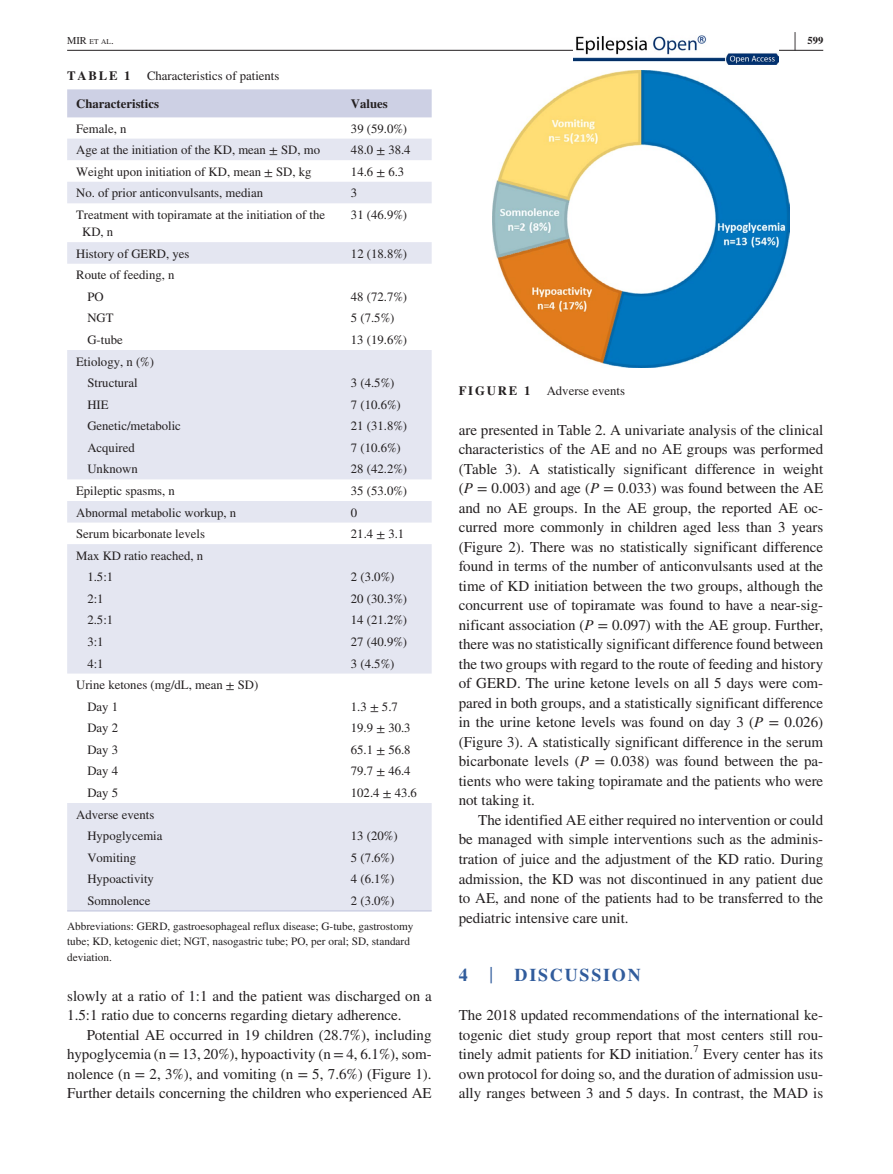
<style>
.page{position:relative;width:893px;height:1174px;background:#fff}
.page>*{position:absolute;margin:0;border:0;box-sizing:border-box;transform-origin:0 0}
.t1{font:700 25.95px "STIX";color:#231f20;scale:.36 1}
.t2{font:700 18px "STIX";letter-spacing:.1em;color:#315c9c}
.t3{font:15px/19.5px "STIX";color:#231f20;text-align:justify}
.t4{font:12.75px/21.6px "STIX";color:#231f20}
.t5{font:700 12.75px "STIX";color:#231f20}
.t6{font:11.25px/15.8px "STIX";color:#231f20}
.t7{font:10.5px "STIX";color:#231f20}
.t8{font:700 10.5px "STIX";color:#231f20}
.t9{font:10.5px "STIX";color:#231f20}
.s1{font-size:7.35px}
.s2{font-style:italic}
.s3{font-weight:400;font-size:23.7px}
</style>
<div class="page">
<hr style="left:67px;top:50px;width:756px;height:1px;background:#231f20">
<img style="left:574px;top:35px;width:204px;height:30px">
<div style="left:67px;top:89px;width:365px;height:28px;background:#cdd0e4"></div>
<svg style="left:67px;top:139px;width:365px;height:771px;fill:#e4e6f1"></svg>
<hr style="left:67px;top:910px;width:275px;height:1px;background:#cdd0e4">
<hr style="left:342px;top:910px;width:90px;height:1px;background:#cdd0e4">
<img style="left:492px;top:70px;width:298px;height:298px">
<h1 class="t1" style="left:794px;top:26px;width:7px">|</h1>
<p class="t7" style="left:67px;top:33px;width:48px">MIR <span class="s1">et al</span>.</p>
<p class="t8" style="left:807px;top:34px;width:17px">599</p>
<p class="t5" style="left:67px;top:68px;width:65px">TABLE 1</p>
<p class="t4" style="left:147px;top:65px;width:134px">Characteristics of patients</p>
<p class="t5" style="left:76px;top:96px;width:84px">Characteristics</p>
<p class="t5" style="left:351px;top:96px;width:38px">Values</p>
<p class="t4" style="left:76px;top:118px;width:52px">Female, n</p>
<p class="t4" style="left:351px;top:118px;width:58px">39 (59.0%)</p>
<p class="t4" style="left:76px;top:140px;width:245px">Age at the initiation of the KD, mean ± SD, mo</p>
<p class="t4" style="left:351px;top:140px;width:61px">48.0 ± 38.4</p>
<p class="t4" style="left:76px;top:161px;width:237px">Weight upon initiation of KD, mean ± SD, kg</p>
<p class="t4" style="left:351px;top:161px;width:55px">14.6 ± 6.3</p>
<p class="t4" style="left:76px;top:183px;width:188px">No. of prior anticonvulsants, median</p>
<p class="t4" style="left:351px;top:183px;width:8px">3</p>
<p class="t4" style="left:82px;top:207px;width:244px;line-height:17.2px;text-indent:-6px">Treatment with topiramate at the initiation of the<br>KD, n</p>
<p class="t4" style="left:351px;top:205px;width:58px">31 (46.9%)</p>
<p class="t4" style="left:76px;top:243px;width:115px">History of GERD, yes</p>
<p class="t4" style="left:351px;top:243px;width:58px">12 (18.8%)</p>
<p class="t4" style="left:87px;top:265px;width:89px;text-indent:-11px">Route of feeding, n<br>PO</p>
<p class="t4" style="left:351px;top:287px;width:58px">48 (72.7%)</p>
<p class="t4" style="left:87px;top:308px;width:28px">NGT</p>
<p class="t4" style="left:351px;top:308px;width:45px">5 (7.5%)</p>
<p class="t4" style="left:87px;top:330px;width:37px">G-tube</p>
<p class="t4" style="left:351px;top:330px;width:58px">13 (19.6%)</p>
<p class="t4" style="left:76px;top:351px;width:79px;text-align:center">Etiology, n (%)<br>Structural</p>
<p class="t4" style="left:351px;top:373px;width:45px">3 (4.5%)</p>
<p class="t4" style="left:87px;top:394px;width:23px">HIE</p>
<p class="t4" style="left:351px;top:394px;width:51px">7 (10.6%)</p>
<p class="t4" style="left:87px;top:416px;width:95px">Genetic/metabolic</p>
<p class="t4" style="left:351px;top:416px;width:58px">21 (31.8%)</p>
<p class="t4" style="left:87px;top:437px;width:49px">Acquired</p>
<p class="t4" style="left:351px;top:437px;width:51px">7 (10.6%)</p>
<p class="t4" style="left:87px;top:459px;width:52px">Unknown</p>
<p class="t4" style="left:351px;top:459px;width:58px">28 (42.2%)</p>
<p class="t4" style="left:76px;top:481px;width:100px">Epileptic spasms, n</p>
<p class="t4" style="left:351px;top:481px;width:58px">35 (53.0%)</p>
<p class="t4" style="left:76px;top:502px;width:162px">Abnormal metabolic workup, n</p>
<p class="t4" style="left:351px;top:502px;width:8px">0</p>
<p class="t4" style="left:76px;top:524px;width:130px">Serum bicarbonate levels</p>
<p class="t4" style="left:351px;top:524px;width:55px">21.4 ± 3.1</p>
<p class="t4" style="left:87px;top:545px;width:117px;text-indent:-11px">Max KD ratio reached, n<br>1.5:1</p>
<p class="t4" style="left:351px;top:567px;width:45px">2 (3.0%)</p>
<p class="t4" style="left:87px;top:588px;width:18px">2:1</p>
<p class="t4" style="left:351px;top:588px;width:58px">20 (30.3%)</p>
<p class="t4" style="left:87px;top:610px;width:27px">2.5:1</p>
<p class="t4" style="left:351px;top:610px;width:58px">14 (21.2%)</p>
<p class="t4" style="left:87px;top:631px;width:18px">3:1</p>
<p class="t4" style="left:351px;top:631px;width:58px">27 (40.9%)</p>
<p class="t4" style="left:87px;top:653px;width:18px">4:1</p>
<p class="t4" style="left:351px;top:653px;width:45px">3 (4.5%)</p>
<p class="t4" style="left:87px;top:675px;width:173px;text-indent:-11px">Urine ketones (mg/dL, mean ± SD)<br>Day 1</p>
<p class="t4" style="left:351px;top:696px;width:48px">1.3 ± 5.7</p>
<p class="t4" style="left:87px;top:718px;width:32px">Day 2</p>
<p class="t4" style="left:351px;top:718px;width:61px">19.9 ± 30.3</p>
<p class="t4" style="left:87px;top:739px;width:32px">Day 3</p>
<p class="t4" style="left:351px;top:739px;width:61px">65.1 ± 56.8</p>
<p class="t4" style="left:87px;top:761px;width:32px">Day 4</p>
<p class="t4" style="left:351px;top:761px;width:61px">79.7 ± 46.4</p>
<p class="t4" style="left:87px;top:782px;width:32px">Day 5</p>
<p class="t4" style="left:351px;top:782px;width:68px">102.4 ± 43.6</p>
<p class="t4" style="left:87px;top:804px;width:77px;text-indent:-11px">Adverse events<br>Hypoglycemia</p>
<p class="t4" style="left:351px;top:826px;width:48px">13 (20%)</p>
<p class="t4" style="left:87px;top:847px;width:50px">Vomiting</p>
<p class="t4" style="left:351px;top:847px;width:45px">5 (7.6%)</p>
<p class="t4" style="left:87px;top:869px;width:68px">Hypoactivity</p>
<p class="t4" style="left:351px;top:869px;width:45px">4 (6.1%)</p>
<p class="t4" style="left:87px;top:890px;width:65px">Somnolence</p>
<p class="t4" style="left:351px;top:890px;width:45px">2 (3.0%)</p>
<p class="t6" style="left:67px;top:918px;width:348px">Abbreviations: GERD, gastroesophageal reflux disease; G-tube, gastrostomy tube; KD, ketogenic diet; NGT, nasogastric tube; PO, per oral; SD, standard deviation.</p>
<p class="t3" style="left:67px;top:986px;width:366px">slowly at a ratio of 1:1 and the patient was discharged on a<br>1.5:1 ratio due to concerns regarding dietary adherence.</p>
<p class="t3" style="left:67px;top:1025px;width:366px;text-indent:20px">Potential AE occurred in 19 children (28.7%), including hypoglycemia (n = 13, 20%), hypoactivity (n = 4, 6.1%), som&shy;nolence (n = 2, 3%), and vomiting (n = 5, 7.6%) (Figure 1).<br>Further details concerning the children who experienced AE</p>
<p class="t5" style="left:459px;top:383px;width:73px">FIGURE 1</p>
<p class="t4" style="left:547px;top:380px;width:80px">Adverse events</p>
<p class="t3" style="left:459px;top:421px;width:366px">are presented in Table 2. A univariate analysis of the clinical characteristics of the AE and no AE groups was performed (Table 3). A statistically significant difference in weight (<span class="s2">P</span> = 0.003) and age (<span class="s2">P</span> = 0.033) was found between the AE and no AE groups. In the AE group, the reported AE oc&shy;curred more commonly in children aged less than 3 years (Figure 2). There was no statistically significant difference found in terms of the number of anticonvulsants used at the time of KD initiation between the two groups, although the concurrent use of topiramate was found to have a near-sig&shy;nificant association (<span class="s2">P</span> = 0.097) with the AE group. Further, there was no statistically significant difference found between the two groups with regard to the route of feeding and history of GERD. The urine ketone levels on all 5 days were com&shy;pared in both groups, and a statistically significant difference in the urine ketone levels was found on day 3 (<span class="s2">P</span> = 0.026) (Figure 3). A statistically significant difference in the serum bicarbonate levels (<span class="s2">P</span> = 0.038) was found between the pa&shy;tients who were taking topiramate and the patients who were not taking it.</p>
<p class="t3" style="left:459px;top:811px;width:366px;text-indent:19px">The identified AE either required no intervention or could be managed with simple interventions such as the adminis&shy;tration of juice and the adjustment of the KD ratio. During admission, the KD was not discontinued in any patient due to AE, and none of the patients had to be transferred to the pediatric intensive care unit.</p>
<p class="t2" style="left:459px;top:964px;width:184px">4 <span class="s3">|</span> DISCUSSION</p>
<p class="t3" style="left:459px;top:1006px;width:366px">The 2018 updated recommendations of the international ke&shy;togenic diet study group report that most centers still rou&shy;tinely admit patients for KD initiation.</p>
<p class="t9" style="left:693px;top:1041px;width:7px">7</p>
<p class="t3" style="left:459px;top:1045px;width:366px;text-indent:244px">Every center has its own protocol for doing so, and the duration of admission usu&shy;ally ranges between 3 and 5 days. In contrast, the MAD is</p>
</div>
